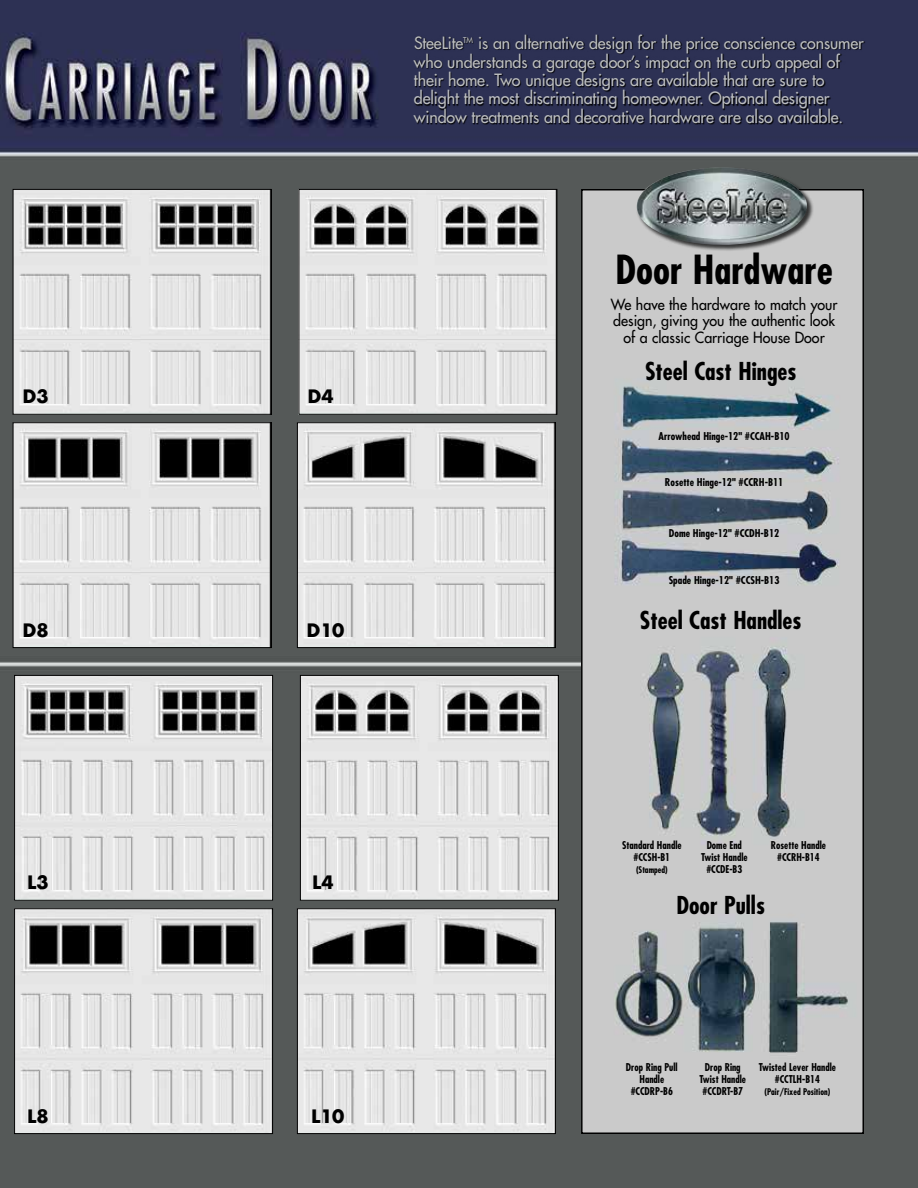
<style>
.page{position:relative;width:918px;height:1188px;background:#fff}
.page>*{position:absolute;margin:0;border:0;box-sizing:border-box;transform-origin:0 0}
.t1{font:700 condensed 39px "Futura";color:#000}
.t2{font:700 condensed 24px "Futura";color:#000}
.t3{font:700 18px "Futura";color:#000}
.t4{font:16.5px/18.5px "Futura";letter-spacing:-.01em;color:#bcbec0}
.t5{font:15px/16.5px "Futura";color:#000;text-align:center;scale:.95 1}
.t6{font:700 condensed 10.5px/12px "Futura";color:#000;text-align:center;scale:.95 1}
.t7{font:700 condensed 10.5px "Futura";color:#000}
.t8{font:700 condensed 9px "Futura";color:#000;scale:.95 1}
</style>
<div class="page">
<img style="left:0;top:0;width:918px;height:1188px">
<img style="left:15px;top:191px;width:254px;height:222px">
<div style="left:13px;top:189px;width:258px;height:226px;border:1px solid #000"></div>
<img style="left:15px;top:424px;width:255px;height:222px">
<div style="left:13px;top:422px;width:259px;height:226px;border:1px solid #000"></div>
<img style="left:299px;top:424px;width:255px;height:222px">
<div style="left:297px;top:422px;width:259px;height:226px;border:1px solid #000"></div>
<img style="left:16px;top:677px;width:255px;height:222px">
<div style="left:14px;top:675px;width:259px;height:226px;border:1px solid #000"></div>
<img style="left:16px;top:910px;width:255px;height:222px">
<div style="left:14px;top:908px;width:259px;height:226px;border:1px solid #000"></div>
<img style="left:299px;top:910px;width:255px;height:222px">
<div style="left:297px;top:908px;width:259px;height:226px;border:1px solid #000"></div>
<img style="left:300px;top:191px;width:255px;height:222px">
<div style="left:298px;top:189px;width:259px;height:226px;border:1px solid #000"></div>
<img style="left:302px;top:677px;width:255px;height:222px">
<div style="left:300px;top:675px;width:259px;height:226px;border:1px solid #000"></div>
<svg style="left:414px;top:34px;width:452px;height:91px;background:#232642"></svg>
<img style="left:584px;top:192px;width:277px;height:939px">
<div style="left:581px;top:189px;width:283px;height:945px;border:2px solid #000"></div>
<div style="left:636px;top:167px;width:178px;height:84px;background:#000;opacity:.75"></div>
<img style="left:637px;top:167px;width:172px;height:78px">
<p class="t3" style="left:22px;top:383px;width:28px">D3</p>
<p class="t3" style="left:307px;top:383px;width:28px">D4</p>
<p class="t3" style="left:22px;top:617px;width:28px">D8</p>
<p class="t3" style="left:306px;top:617px;width:39px">D10</p>
<p class="t4" style="left:414px;top:34px;width:451px">SteeLite<sup>TM</sup> is an alternative design for the price conscience consumer who understands a garage door’s impact on the curb appeal of their home. Two unique designs are available that are sure to delight the most discriminating homeowner. Optional designer window treatments and decorative hardware are also available.</p>
<h1 class="t1" style="left:615px;top:244px;width:219px">Door Hardware</h1>
<p class="t5" style="left:611px;top:296px;width:240px">We have the hardware to match your design, giving you the authentic look of a classic Carriage House Door</p>
<h2 class="t2" style="left:645px;top:356px;width:153px">Steel Cast Hinges</h2>
<p class="t7" style="left:659px;top:429px;width:133px">Arrowhead Hinge-12" #CCAH-B10</p>
<p class="t7" style="left:665px;top:476px;width:120px">Rosette Hinge-12" #CCRH-B11</p>
<p class="t7" style="left:669px;top:527px;width:112px">Dome Hinge-12" #CCDH-B12</p>
<p class="t7" style="left:669px;top:573px;width:112px">Spade Hinge-12" #CCSH-B13</p>
<h2 class="t2" style="left:640px;top:605px;width:163px">Steel Cast Handles</h2>
<p class="t3" style="left:27px;top:869px;width:23px">L3</p>
<p class="t3" style="left:312px;top:869px;width:23px">L4</p>
<p class="t3" style="left:27px;top:1103px;width:23px">L8</p>
<p class="t3" style="left:311px;top:1103px;width:35px">L10</p>
<p class="t6" style="left:622px;top:839px;width:64px">Standard Handle #CCSH-B1</p>
<p class="t8" style="left:636px;top:864px;width:35px">(Stamped)</p>
<p class="t6" style="left:701px;top:839px;width:50px">Dome End<br>Twist Handle #CCDE-B3</p>
<p class="t6" style="left:771px;top:839px;width:60px">Rosette Handle #CCRH-B14</p>
<h2 class="t2" style="left:676px;top:890px;width:90px">Door Pulls</h2>
<p class="t6" style="left:626px;top:1061px;width:56px">Drop Ring Pull<br>Handle #CCDRP-B6</p>
<p class="t6" style="left:759px;top:1061px;width:83px">Twisted Lever Handle #CCTLH-B14</p>
<p class="t6" style="left:700px;top:1061px;width:50px">Drop Ring<br>Twist Handle #CCDRT-B7</p>
<p class="t8" style="left:765px;top:1086px;width:71px">(Pair/Fixed Position)</p>
</div>
